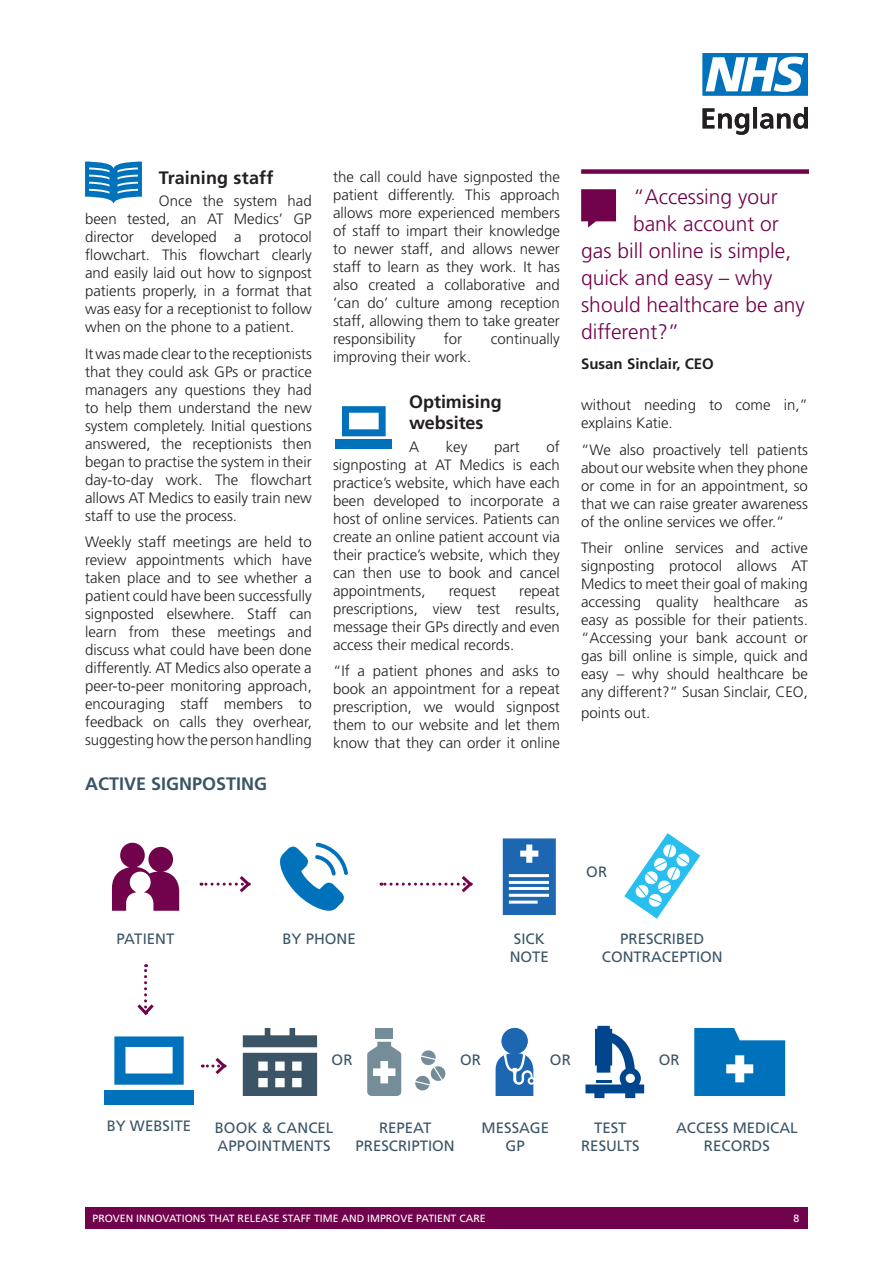
<style>
.page{position:relative;width:893px;height:1263px;background:#fff}
.page>*{position:absolute;margin:0;border:0;box-sizing:border-box;transform-origin:0 0}
.Quote_red{font:300 21px "Frutiger";color:#70034b}
.sub_heading_numbered{font:700 18px/21px "Frutiger";color:#231f20}
.t1{font:700 18px "Frutiger";color:#3b5566}
.body_text{font:300 15px/18px "Frutiger";color:#231f20;text-align:justify}
.intro_para{font:15px/18px "Frutiger";color:#3b5566;text-align:center}
.Quote_Author_v1{font:700 15px "Frutiger";color:#231f20}
.t2{font:10.5px "Frutiger";color:#fff}
</style>
<div class="page">
<div style="left:85px;top:1208px;width:723px;height:21px;background:#70034b"></div>
<svg style="left:85px;top:161px;width:57px;height:43px"></svg>
<div style="left:336px;top:440px;width:56px;height:9px;background:#0072bc"></div>
<svg style="left:342px;top:406px;width:44px;height:30px"></svg>
<div style="left:581px;top:169px;width:228px;height:5px;background:#70034b"></div>
<svg style="left:581px;top:189px;width:35px;height:38px"></svg>
<svg style="left:280px;top:842px;width:68px;height:69px"></svg>
<svg style="left:243px;top:1028px;width:74px;height:19px"></svg>
<svg style="left:243px;top:1053px;width:74px;height:43px;background:#5a707e"></svg>
<svg style="left:415px;top:1050px;width:31px;height:41px"></svg>
<svg style="left:367px;top:1042px;width:34px;height:54px"></svg>
<div style="left:375px;top:1028px;width:18px;height:10px;background:#758c99"></div>
<div style="left:104px;top:1090px;width:90px;height:14px;background:#0072bc"></div>
<svg style="left:114px;top:1036px;width:70px;height:49px"></svg>
<svg style="left:585px;top:1026px;width:59px;height:72px"></svg>
<hr style="left:596px;top:1080px;width:16px;height:3px;background:#01468c">
<svg style="left:496px;top:1028px;width:37px;height:68px"></svg>
<div style="left:501px;top:1028px;width:26px;height:26px;background:#1d66b2;border-radius:50%"></div>
<svg style="left:112px;top:843px;width:67px;height:68px"></svg>
<svg style="left:503px;top:838px;width:53px;height:77px;background:#4883c0"></svg>
<svg style="left:624px;top:833px;width:76px;height:86px"></svg>
<svg style="left:694px;top:1028px;width:91px;height:68px;background:#2a89c7"></svg>
<svg style="left:201px;top:876px;width:50px;height:17px"></svg>
<svg style="left:137px;top:964px;width:17px;height:51px"></svg>
<svg style="left:381px;top:876px;width:92px;height:17px"></svg>
<svg style="left:202px;top:1058px;width:25px;height:16px"></svg>
<svg style="left:703px;top:107px;width:105px;height:28px"></svg>
<svg style="left:703px;top:53px;width:105px;height:43px"></svg>
<p class="sub_heading_numbered" style="left:159px;top:167px;width:116px">Training staff</p>
<p class="body_text" style="left:85px;top:192px;width:228px;text-indent:74px">Once the system had been tested, an AT Medics’ GP director developed a protocol flowchart. This flowchart clearly and easily laid out how to signpost patients properly, in a format that was easy for a receptionist to follow when on the phone to a patient.</p>
<p class="body_text" style="left:85px;top:345px;width:228px">It was made clear to the receptionists that they could ask GPs or practice managers any questions they had to help them understand the new system completely. Initial questions answered, the receptionists then began to practise the system in their day-to-day work. The flowchart allows AT Medics to easily train new staff to use the process.</p>
<p class="body_text" style="left:85px;top:533px;width:228px">Weekly staff meetings are held to review appointments which have taken place and to see whether a patient could have been successfully signposted elsewhere. Staff can learn from these meetings and discuss what could have been done differently. AT Medics also operate a peer-to-peer monitoring approach, encouraging staff members to feedback on calls they overhear, suggesting how the person handling</p>
<p class="t1" style="left:85px;top:773px;width:184px">ACTIVE SIGNPOSTING</p>
<p class="body_text" style="left:333px;top:168px;width:228px">the call could have signposted the patient differently. This approach allows more experienced members of staff to impart their knowledge to newer staff, and allows newer staff to learn as they work. It has also created a collaborative and ‘can do’ culture among reception staff, allowing them to take greater responsibility</p>
<p class="body_text" style="left:444px;top:330px;width:20px">for</p>
<p class="body_text" style="left:491px;top:330px;width:71px">continually</p>
<p class="body_text" style="left:333px;top:348px;width:140px">improving their work.</p>
<p class="sub_heading_numbered" style="left:409px;top:391px;width:94px">Optimising websites</p>
<p class="body_text" style="left:409px;top:437px;width:12px">A</p>
<p class="body_text" style="left:446px;top:437px;width:23px">key</p>
<p class="body_text" style="left:494px;top:437px;width:27px">part</p>
<p class="body_text" style="left:333px;top:437px;width:228px;text-indent:213px">of signposting at AT Medics is each practice’s website, which have each been developed to incorporate a host of online services. Patients can create an online patient account via their practice’s website, which they can then use to book and cancel appointments,</p>
<p class="body_text" style="left:333px;top:581px;width:228px;text-indent:186px">repeat prescriptions, view test results, message their GPs directly and even access their medical records.</p>
<p class="body_text" style="left:333px;top:662px;width:228px">“If a patient phones and asks to book an appointment for a repeat prescription, we would signpost them to our website and let them know that they can order it online</p>
<p class="body_text" style="left:449px;top:581px;width:49px">request</p>
<p class="Quote_red" style="left:633px;top:184px;width:146px">“Accessing your</p>
<p class="Quote_red" style="left:633px;top:211px;width:147px">bank account or</p>
<p class="Quote_red" style="left:581px;top:238px;width:212px">gas bill online is simple,</p>
<p class="Quote_red" style="left:581px;top:265px;width:193px">quick and easy – why</p>
<p class="Quote_red" style="left:581px;top:292px;width:225px">should healthcare be any</p>
<p class="Quote_red" style="left:581px;top:319px;width:100px">different?”</p>
<p class="Quote_Author_v1" style="left:581px;top:355px;width:134px">Susan Sinclair, CEO</p>
<p class="body_text" style="left:581px;top:396px;width:228px">without needing to come in,” explains Katie.</p>
<p class="body_text" style="left:581px;top:441px;width:228px">“We also proactively tell patients about our website when they phone or come in for an appointment, so that we can raise greater awareness of the online services we offer.”</p>
<p class="body_text" style="left:581px;top:539px;width:228px">Their online services and active signposting protocol allows AT Medics to meet their goal of making accessing quality healthcare as easy as possible for their patients. “Accessing your bank account or gas bill online is simple, quick and easy – why should healthcare be any different?” Susan Sinclair, CEO,</p>
<p class="body_text" style="left:581px;top:704px;width:71px">points out.</p>
<p class="intro_para" style="left:117px;top:930px;width:60px">PATIENT</p>
<p class="intro_para" style="left:282px;top:930px;width:75px">BY PHONE</p>
<p class="intro_para" style="left:514px;top:930px;width:32px">SICK</p>
<p class="intro_para" style="left:510px;top:948px;width:41px">NOTE</p>
<p class="intro_para" style="left:586px;top:862px;width:23px">OR</p>
<p class="intro_para" style="left:620px;top:930px;width:86px">PRESCRIBED</p>
<p class="intro_para" style="left:602px;top:948px;width:122px">CONTRACEPTION</p>
<p class="intro_para" style="left:107px;top:1116px;width:86px">BY WEBSITE</p>
<p class="intro_para" style="left:332px;top:1051px;width:23px">OR</p>
<p class="intro_para" style="left:460px;top:1051px;width:23px">OR</p>
<p class="intro_para" style="left:550px;top:1051px;width:23px">OR</p>
<p class="intro_para" style="left:659px;top:1051px;width:23px">OR</p>
<p class="intro_para" style="left:215px;top:1119px;width:120px">BOOK &amp; CANCEL</p>
<p class="intro_para" style="left:217px;top:1137px;width:115px">APPOINTMENTS</p>
<p class="intro_para" style="left:379px;top:1119px;width:54px">REPEAT</p>
<p class="intro_para" style="left:356px;top:1137px;width:101px">PRESCRIPTION</p>
<p class="intro_para" style="left:482px;top:1119px;width:69px">MESSAGE<br>GP</p>
<p class="intro_para" style="left:594px;top:1119px;width:34px">TEST</p>
<p class="intro_para" style="left:581px;top:1137px;width:60px">RESULTS</p>
<p class="intro_para" style="left:676px;top:1119px;width:123px">ACCESS MEDICAL<br>RECORDS</p>
<p class="t2" style="left:93px;top:1212px;width:395px">PROVEN INNOVATIONS THAT RELEASE STAFF TIME AND IMPROVE PATIENT CARE</p>
<p class="t2" style="left:794px;top:1212px;width:7px">8</p>
</div>
